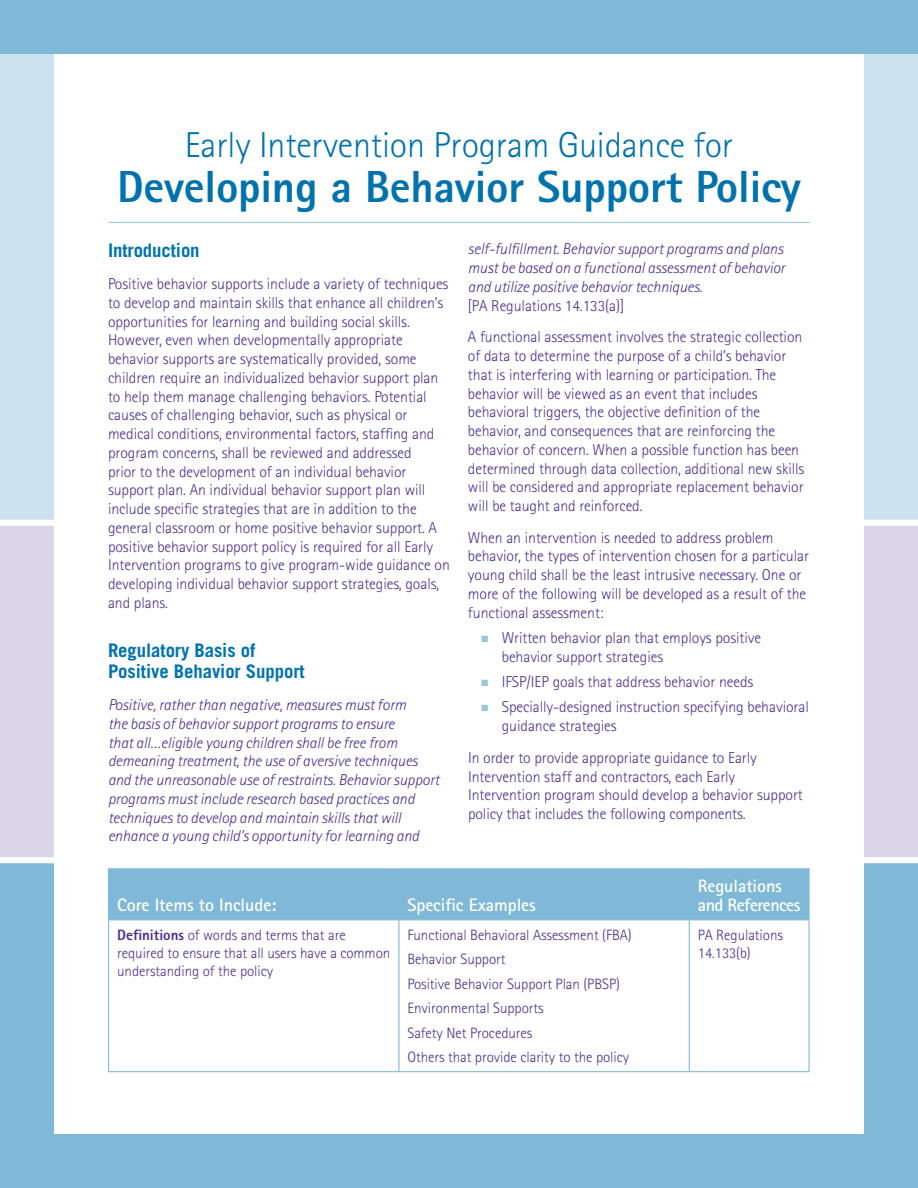
<style>
.page{position:relative;width:918px;height:1188px;background:#fff}
.page>*{position:absolute;margin:0;border:0;box-sizing:border-box;transform-origin:0 0}
.t1{font:800 45px "Rotis Sans Serif";letter-spacing:-.005em;color:#0073ae}
.t2{font:300 36px "Rotis Sans Serif";letter-spacing:-.005em;color:#0073ae}
.body_sub{font:700 18.75px/21.8px "Trade Gothic";letter-spacing:-.005em;color:#0073ae}
.chart_heads{font:700 18px "Rotis Sans Serif";letter-spacing:-.005em;color:#fff}
.chart_heads-2{font:700 18px/19.5px "Rotis Sans Serif";letter-spacing:-.03em;color:#fff}
.bodycopy{font:300 15.75px/18.8px "Rotis Sans Serif";letter-spacing:-.005em;color:#492f92}
.bodycopy-2{font:italic 300 15.75px/18.8px "Rotis Sans Serif";letter-spacing:-.005em;color:#492f92}
.bodybullet{font:300 15.75px/18.9px "Rotis Sans Serif";letter-spacing:-.005em;color:#492f92}
.chart_copy{font:300 15px/18px "Rotis Sans Serif";letter-spacing:-.005em;color:#492f92}
.s1{font-style:normal}
.s2{color:#99c7df}
.s3{font-weight:800}
</style>
<div class="page">
<div style="left:0;top:600px;width:918px;height:588px;background:#80b9d7"></div>
<div style="left:0;top:23px;width:918px;height:665px;background:#cce3ef"></div>
<div style="left:0;top:523px;width:918px;height:337px;background:#dbd5e9"></div>
<div style="left:0;top:857px;width:918px;height:6px;background:#fff"></div>
<div style="left:0;top:520px;width:918px;height:6px;background:#fff"></div>
<div style="left:54px;top:54px;width:810px;height:1080px;background:#fff"></div>
<div style="left:0;top:0;width:918px;height:54px;background:#80b9d7"></div>
<hr style="left:108px;top:222px;width:702px;height:1px;background:#99c7df">
<div style="left:109px;top:869px;width:699px;height:50px;background:#80b9d7"></div>
<svg style="left:109px;top:920px;width:699px;height:151px"></svg>
<hr style="left:108px;top:868px;width:291px;height:1px;background:#80b9d7">
<hr style="left:108px;top:869px;width:1px;height:50px;background:#80b9d7">
<hr style="left:399px;top:868px;width:290px;height:1px;background:#80b9d7">
<hr style="left:398px;top:869px;width:1px;height:50px;background:#80b9d7">
<hr style="left:689px;top:868px;width:121px;height:1px;background:#80b9d7">
<hr style="left:689px;top:869px;width:1px;height:50px;background:#80b9d7">
<hr style="left:808px;top:869px;width:2px;height:50px;background:#80b9d7">
<hr style="left:108px;top:919px;width:291px;height:1px;background:#80b9d7">
<hr style="left:108px;top:920px;width:1px;height:151px;background:#80b9d7">
<hr style="left:108px;top:1071px;width:291px;height:1px;background:#80b9d7">
<hr style="left:399px;top:919px;width:290px;height:1px;background:#80b9d7">
<hr style="left:398px;top:920px;width:1px;height:151px;background:#80b9d7">
<hr style="left:399px;top:1071px;width:290px;height:1px;background:#80b9d7">
<hr style="left:689px;top:919px;width:121px;height:1px;background:#80b9d7">
<hr style="left:689px;top:920px;width:1px;height:151px;background:#80b9d7">
<hr style="left:808px;top:920px;width:2px;height:151px;background:#80b9d7">
<hr style="left:689px;top:1071px;width:121px;height:1px;background:#80b9d7">
<p class="t2" style="left:185px;top:124px;width:550px">Early Intervention Program Guidance for</p>
<p class="t1" style="left:117px;top:158px;width:685px">Developing a Behavior Support Policy</p>
<p class="body_sub" style="left:108px;top:240px;width:93px">Introduction</p>
<p class="bodycopy" style="left:108px;top:275px;width:343px">Positive behavior supports include a variety of techniques to develop and maintain skills that enhance all children’s opportunities for learning and building social skills.<br>However, even when developmentally appropriate behavior supports are systematically provided, some children require an individualized behavior support plan to help them manage challenging behaviors. Potential causes of challenging behavior, such as physical or medical conditions, environmental factors, staffing and program concerns, shall be reviewed and addressed<br>prior to the development of an individual behavior support plan. An individual behavior support plan will include specific strategies that are in addition to the general classroom or home positive behavior support. A positive behavior support policy is required for all Early Intervention programs to give program-wide guidance on developing individual behavior support strategies, goals, and plans.</p>
<p class="body_sub" style="left:108px;top:639px;width:198px">Regulatory Basis of<br>Positive Behavior Support</p>
<p class="bodycopy-2" style="left:108px;top:696px;width:333px">Positive, rather than negative, measures must form<br>the basis of behavior support programs to ensure<br>that all…eligible young children shall be free from demeaning treatment, the use of aversive techniques and the unreasonable use of restraints. Behavior support programs must include research based practices and techniques to develop and maintain skills that will enhance a young child’s opportunity for learning and</p>
<p class="bodycopy-2" style="left:468px;top:240px;width:319px">self-fulfillment. Behavior support programs and plans must be based on a functional assessment of behavior and utilize positive behavior techniques.<br><span class="s1">[PA Regulations 14.133(a)]</span></p>
<p class="bodycopy" style="left:468px;top:328px;width:338px">A functional assessment involves the strategic collection of data to determine the purpose of a child’s behavior that is interfering with learning or participation. The behavior will be viewed as an event that includes behavioral triggers, the objective definition of the behavior, and consequences that are reinforcing the behavior of concern. When a possible function has been determined through data collection, additional new skills will be considered and appropriate replacement behavior will be taught and reinforced.</p>
<p class="bodycopy" style="left:468px;top:528px;width:343px">When an intervention is needed to address problem behavior, the types of intervention chosen for a particular young child shall be the least intrusive necessary. One or more of the following will be developed as a result of the functional assessment:</p>
<p class="bodybullet" style="left:502px;top:628px;width:261px;text-indent:-20px"><span class="s2">■</span> Written behavior plan that employs positive behavior support strategies</p>
<p class="bodybullet" style="left:482px;top:672px;width:273px"><span class="s2">■</span> IFSP/IEP goals that address behavior needs</p>
<p class="bodybullet" style="left:502px;top:698px;width:309px;text-indent:-20px"><span class="s2">■</span> Specially-designed instruction specifying behavioral guidance strategies</p>
<p class="bodycopy" style="left:468px;top:748px;width:336px">In order to provide appropriate guidance to Early Intervention staff and contractors, each Early Intervention program should develop a behavior support policy that includes the following components.</p>
<p class="chart_heads" style="left:117px;top:894px;width:161px">Core Items to Include:</p>
<p class="chart_heads" style="left:408px;top:894px;width:130px">Specific Examples</p>
<p class="chart_copy" style="left:117px;top:926px;width:275px"><span class="s3">Definitions</span> of words and terms that are required to ensure that all users have a common understanding of the policy</p>
<p class="chart_copy" style="left:408px;top:926px;width:226px">Functional Behavioral Assessment (FBA)</p>
<p class="chart_copy" style="left:408px;top:950px;width:100px">Behavior Support</p>
<p class="chart_copy" style="left:408px;top:975px;width:214px">Positive Behavior Support Plan (PBSP)</p>
<p class="chart_copy" style="left:408px;top:999px;width:138px">Environmental Supports</p>
<p class="chart_copy" style="left:408px;top:1024px;width:126px">Safety Net Procedures</p>
<p class="chart_copy" style="left:408px;top:1048px;width:223px">Others that provide clarity to the policy</p>
<p class="chart_heads-2" style="left:698px;top:876px;width:104px">Regulations and References</p>
<p class="chart_copy" style="left:698px;top:926px;width:87px">PA Regulations<br>14.133(b)</p>
</div>
